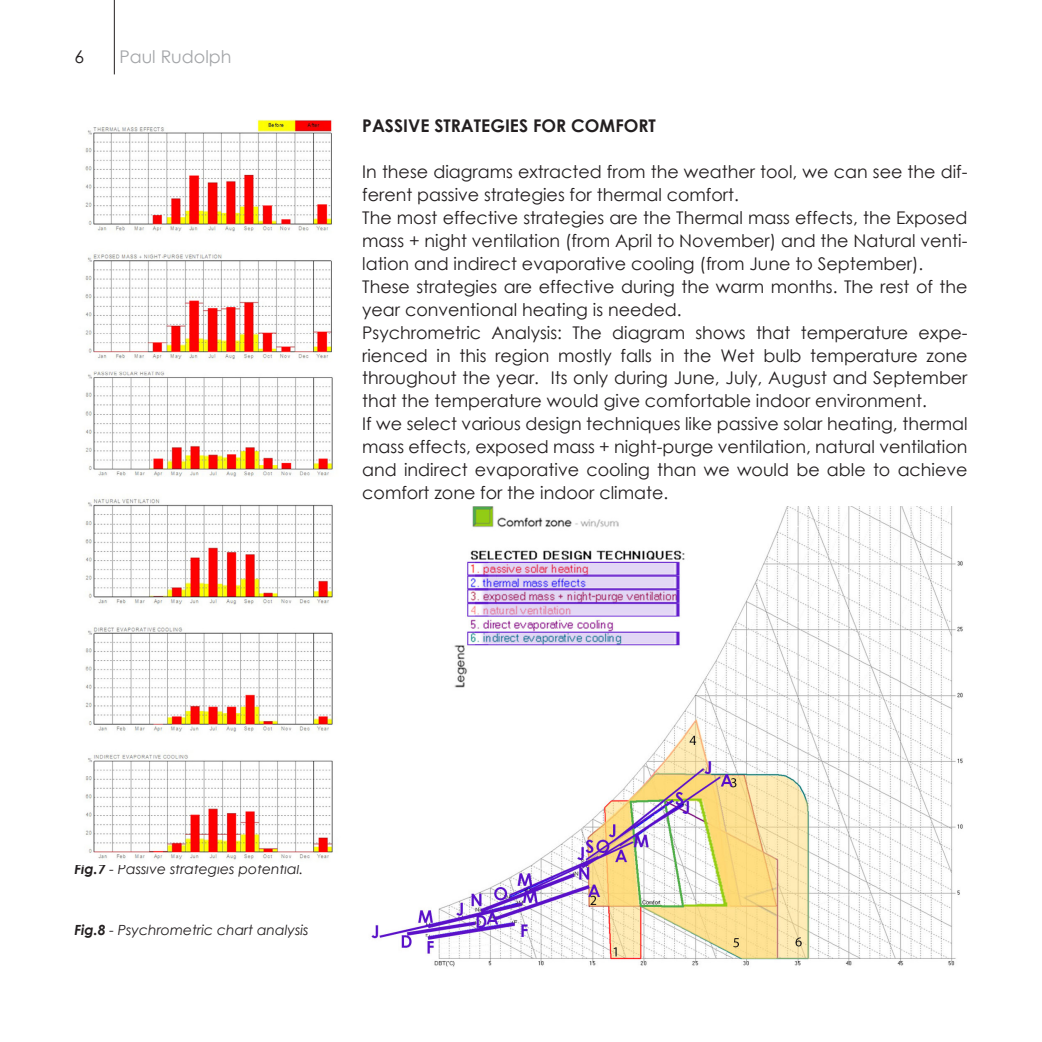
<style>
.page{position:relative;width:1042px;height:1042px;background:#fff}
.page>*{position:absolute;margin:0;border:0;box-sizing:border-box;transform-origin:0 0}
.TESTO{font:17.5px/22.9px "Century Gothic";color:#231f20;text-align:justify}
.TESTO-2{font:700 17.5px "Century Gothic";color:#231f20}
.t1{font:17.5px "Century Gothic";color:#a4a6a9}
.t2{font:italic 14px "Century Gothic";color:#231f20}
.s1{font-weight:700}
</style>
<div class="page">
<hr style="left:114px;top:0;width:1px;height:74px;background:#231f20">
<img style="left:371px;top:506px;width:592px;height:461px">
<img style="left:85px;top:119px;width:248px;height:741px">
<p class="TESTO" style="left:74px;top:45px;width:11px">6</p>
<p class="t1" style="left:119px;top:44px;width:114px">Paul Rudolph</p>
<p class="TESTO-2" style="left:362px;top:113px;width:295px">PASSIVE STRATEGIES FOR COMFORT</p>
<p class="TESTO" style="left:362px;top:160px;width:607px">In these diagrams extracted from the weather tool, we can see the dif&shy;ferent passive strategies for thermal comfort.</p>
<p class="TESTO" style="left:362px;top:206px;width:607px">The most effective strategies are the Thermal mass effects, the Exposed mass + night ventilation (from April to November) and the Natural venti&shy;lation and indirect evaporative cooling (from June to September).</p>
<p class="TESTO" style="left:362px;top:275px;width:607px">These strategies are effective during the warm months. The rest of the year conventional heating is needed.</p>
<p class="TESTO" style="left:362px;top:320px;width:607px">Psychrometric Analysis: The diagram shows that temperature expe&shy;rienced in this region mostly falls in the Wet bulb temperature zone throughout the year. Its only during June, July, August and September that the temperature would give comfortable indoor environment.</p>
<p class="TESTO" style="left:362px;top:412px;width:607px">If we select various design techniques like passive solar heating, thermal mass effects, exposed mass + night-purge ventilation, natural ventilation and indirect evaporative cooling than we would be able to achieve comfort zone for the indoor climate.</p>
<p class="t2" style="left:74px;top:859px;width:231px"><span class="s1">Fig.7</span> - Passive strategies potential.</p>
<p class="t2" style="left:74px;top:920px;width:236px"><span class="s1">Fig.8</span> - Psychrometric chart analysis</p>
</div>
